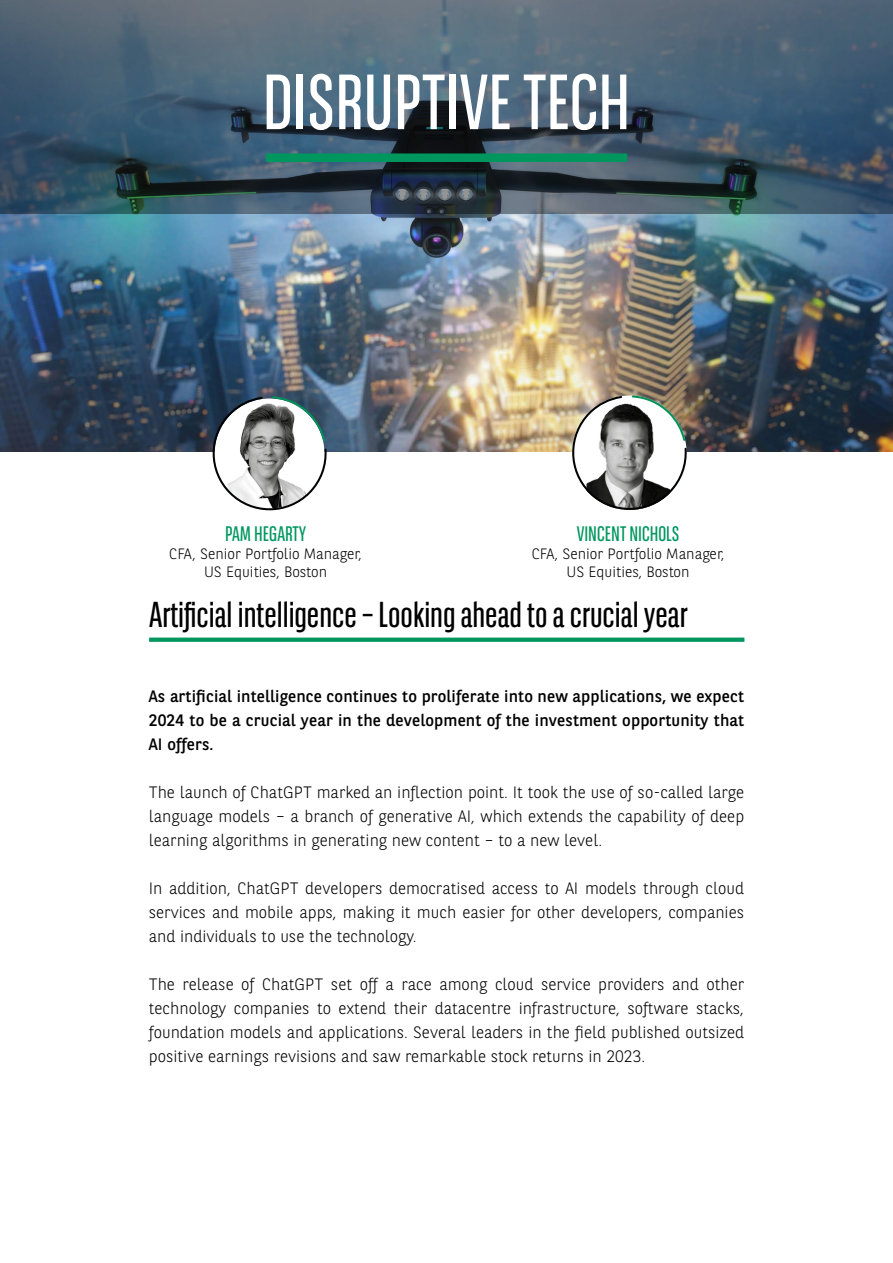
<style>
.page{position:relative;width:893px;height:1263px;background:#fff}
.page>*{position:absolute;margin:0;border:0;box-sizing:border-box;transform-origin:0 0}
.t1{font:78px "BNPP Sans Condensed";color:#fff}
.t2{font:36px "BNPP Sans Condensed";color:#000}
.t3{font:21px "BNPP Sans Condensed";color:#00975f}
.t4{font:300 16.5px/24px "BNPP Sans";color:#000;text-align:justify}
.t5{font:16.5px/24px "BNPP Sans";letter-spacing:.01em;color:#000;text-align:justify}
.t6{font:300 15px/18px "BNPP Rounded";color:#000;text-align:center}
</style>
<div class="page">
<img style="left:0;top:214px;width:893px;height:237px">
<svg style="left:0;top:0;width:893px;height:214px;background:#445a6b"></svg>
<div style="left:266px;top:153px;width:361px;height:9px;background:#00975f"></div>
<svg style="left:149px;top:638px;width:595px;height:4px;background:#0a9b65"></svg>
<svg style="left:213px;top:396px;width:113px;height:114px"></svg>
<svg style="left:572px;top:395px;width:115px;height:115px"></svg>
<h1 class="t1" style="left:263px;top:53px;width:369px">DISRUPTIVE TECH</h1>
<p class="t3" style="left:225px;top:520px;width:83px">PAM HEGARTY</p>
<p class="t6" style="left:169px;top:545px;width:194px">CFA, Senior Portfolio Manager,<br>US Equities, Boston</p>
<p class="t3" style="left:577px;top:520px;width:104px">VINCENT NICHOLS</p>
<p class="t6" style="left:532px;top:545px;width:194px">CFA, Senior Portfolio Manager,<br>US Equities, Boston</p>
<h2 class="t2" style="left:149px;top:592px;width:540px">Artificial intelligence – Looking ahead to a crucial year</h2>
<p class="t5" style="left:149px;top:684px;width:597px">As artificial intelligence continues to proliferate into new applications, we expect 2024 to be a crucial year in the development of the investment opportunity that AI offers.</p>
<p class="t4" style="left:149px;top:780px;width:597px">The launch of ChatGPT marked an inflection point. It took the use of so-called large language models – a branch of generative AI, which extends the capability of deep learning algorithms in generating new content – to a new level.</p>
<p class="t4" style="left:149px;top:876px;width:597px">In addition, ChatGPT developers democratised access to AI models through cloud services and mobile apps, making it much easier for other developers, companies and individuals to use the technology.</p>
<p class="t4" style="left:149px;top:972px;width:597px">The release of ChatGPT set off a race among cloud service providers and other technology companies to extend their datacentre infrastructure, software stacks, foundation models and applications. Several leaders in the field published outsized positive earnings revisions and saw remarkable stock returns in 2023.</p>
</div>
